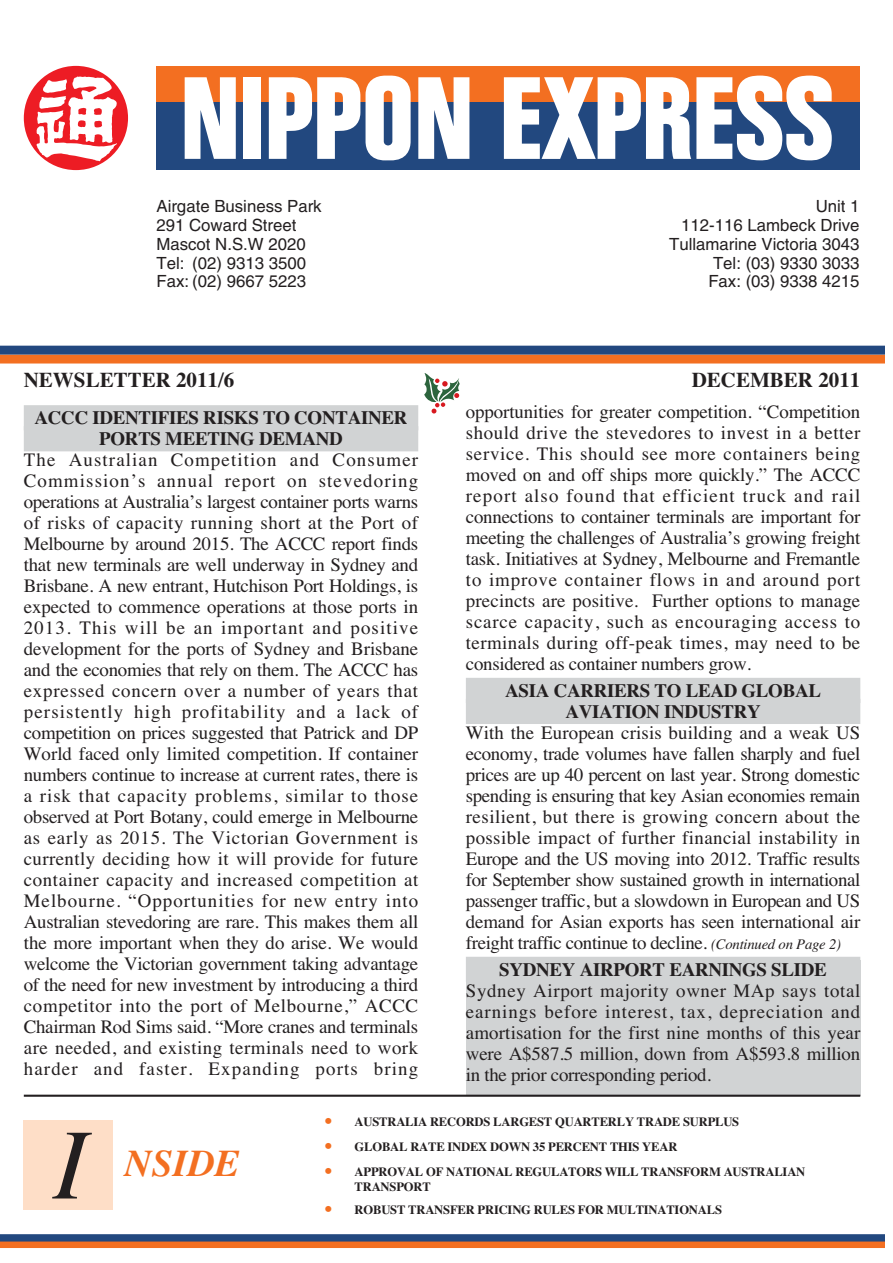
<style>
.page{position:relative;width:893px;height:1263px;background:#fff}
.page>*{position:absolute;margin:0;border:0;box-sizing:border-box;transform-origin:0 0}
.t1{font:italic 100.8px "Times";color:#231f20}
.t2{font:italic 700 37.8px "Times";color:#f36f21}
.t3{font:700 21px "Times";color:#231f20}
.t4{font:18.9px/21px "Times";letter-spacing:-.005em;color:#231f20;text-align:center}
.t5{font:18.9px "Times";letter-spacing:.02em;color:#231f20}
.t6{font:18.9px "Times";letter-spacing:.025em;color:#231f20}
.t7{font:700 18.9px "Times";letter-spacing:-.015em;color:#231f20}
.t8{font:16.8px "Helvetica";color:#231f20}
.t9{font:700 12.6px/14.5px "Times";letter-spacing:-.015em;color:#231f20}
.s1{font-weight:700}
.s2{font-style:italic;font-size:14.7px}
.s3{font-size:21px;color:#f36f21}
</style>
<div class="page">
<div style="left:466px;top:960px;width:394px;height:136px;background:#d1d3d4"></div>
<div style="left:0;top:1240px;width:884px;height:8px;background:#f36f21"></div>
<div style="left:0;top:355px;width:884px;height:9px;background:#f36f21"></div>
<div style="left:0;top:1234px;width:884px;height:8px;background:#22487f"></div>
<div style="left:24px;top:1120px;width:89px;height:89px;background:#fedec7"></div>
<div style="left:0;top:346px;width:884px;height:9px;background:#22487f"></div>
<div style="left:24px;top:405px;width:394px;height:25px;background:#d1d3d4"></div>
<div style="left:24px;top:426px;width:394px;height:25px;background:#d1d3d4"></div>
<div style="left:466px;top:678px;width:394px;height:25px;background:#d1d3d4"></div>
<div style="left:466px;top:699px;width:394px;height:25px;background:#d1d3d4"></div>
<div style="left:466px;top:957px;width:394px;height:25px;background:#d1d3d4"></div>
<hr style="left:24px;top:1095px;width:836px;height:2px;background:#231f20">
<svg style="left:424px;top:373px;width:36px;height:41px"></svg>
<div style="left:156px;top:101px;width:704px;height:69px;background:#22487f"></div>
<div style="left:156px;top:66px;width:704px;height:35px;background:#f36f21"></div>
<svg style="left:24px;top:66px;width:104px;height:104px"></svg>
<svg style="left:185px;top:77px;width:51px;height:82px"></svg>
<svg style="left:418px;top:77px;width:51px;height:82px"></svg>
<div style="left:243px;top:77px;width:18px;height:82px;background:#fff"></div>
<svg style="left:269px;top:75px;width:142px;height:86px"></svg>
<svg style="left:504px;top:76px;width:328px;height:84px"></svg>
<p class="t8" style="left:156px;top:200px;width:167px">Airgate Business Park</p>
<p class="t8" style="left:816px;top:200px;width:45px">Unit 1</p>
<p class="t8" style="left:156px;top:219px;width:142px">291 Coward Street</p>
<p class="t8" style="left:681px;top:219px;width:180px">112-116 Lambeck Drive</p>
<p class="t8" style="left:156px;top:238px;width:151px">Mascot N.S.W 2020</p>
<p class="t8" style="left:669px;top:238px;width:192px">Tullamarine Victoria 3043</p>
<p class="t8" style="left:156px;top:257px;width:151px">Tel: (02) 9313 3500</p>
<p class="t8" style="left:713px;top:257px;width:148px">Tel: (03) 9330 3033</p>
<p class="t8" style="left:156px;top:275px;width:151px">Fax: (02) 9667 5223</p>
<p class="t8" style="left:708px;top:275px;width:153px">Fax: (03) 9338 4215</p>
<p class="t3" style="left:24px;top:372px;width:212px">NEWSLETTER 2011/6</p>
<p class="t3" style="left:692px;top:372px;width:170px">DECEMBER 2011</p>
<p class="t4" style="left:24px;top:409px;width:396px"><span class="s1">ACCC IDENTIFIES RISKS TO CONTAINER PORTS MEETING DEMAND<br></span>The Australian Competition and Consumer Commission’s annual report on stevedoring operations at Australia’s largest container ports warns of risks of capacity running short at the Port of Melbourne by around 2015. The ACCC report finds that new terminals are well underway in Sydney and Brisbane. A new entrant, Hutchison Port Holdings, is expected to commence operations at those ports in 2013. This will be an important and positive development for the ports of Sydney and Brisbane and the economies that rely on them. The ACCC has expressed concern over a number of years that persistently high profitability and a lack of competition on prices suggested that Patrick and DP World faced only limited competition. If container numbers continue to increase at current rates, there is a risk that capacity problems, similar to those observed at Port Botany, could emerge in Melbourne as early as 2015. The Victorian Government is currently deciding how it will provide for future container capacity and increased competition at Melbourne. “Opportunities for new entry into Australian stevedoring are rare. This makes them all the more important when they do arise. We would welcome the Victorian government taking advantage of the need for new investment by introducing a third competitor into the port of Melbourne,” ACCC Chairman Rod Sims said. “More cranes and terminals are needed, and existing terminals need to work harder and faster. Expanding ports bring</p>
<p class="t4" style="left:466px;top:403px;width:396px;text-align:justify">opportunities for greater competition. “Competition should drive the stevedores to invest in a better service. This should see more containers being moved on and off ships more quickly.” The ACCC report also found that efficient truck and rail connections to container terminals are important for meeting the challenges of Australia’s growing freight task. Initiatives at Sydney, Melbourne and Fremantle to improve container flows in and around port precincts are positive. Further options to manage scarce capacity, such as encouraging access to terminals during off-peak times, may need to be considered as container numbers grow.</p>
<p class="t7" style="left:505px;top:684px;width:317px">ASIA CARRIERS TO LEAD GLOBAL</p>
<p class="t7" style="left:565px;top:705px;width:197px">AVIATION INDUSTRY</p>
<p class="t4" style="left:466px;top:724px;width:396px">With the European crisis building and a weak US</p>
<p class="t4" style="left:466px;top:745px;width:396px">economy, trade volumes have fallen sharply and fuel</p>
<p class="t4" style="left:466px;top:766px;width:396px">prices are up 40 percent on last year. Strong domestic</p>
<p class="t4" style="left:466px;top:787px;width:396px">spending is ensuring that key Asian economies remain</p>
<p class="t6" style="left:466px;top:810px;width:396px">resilient, but there is growing concern about the</p>
<p class="t5" style="left:466px;top:831px;width:396px">possible impact of further financial instability in</p>
<p class="t4" style="left:466px;top:850px;width:396px">Europe and the US moving into 2012. Traffic results</p>
<p class="t4" style="left:466px;top:871px;width:396px">for September show sustained growth in international</p>
<p class="t4" style="left:466px;top:892px;width:396px">passenger traffic, but a slowdown in European and US</p>
<p class="t4" style="left:466px;top:913px;width:396px">demand for Asian exports has seen international air</p>
<p class="t4" style="left:466px;top:934px;width:377px">freight traffic continue to decline. <span class="s2">(Continued on Page 2)</span></p>
<p class="t4" style="left:466px;top:961px;width:396px;text-align:left;text-indent:33px"><span class="s1">SYDNEY AIRPORT EARNINGS SLIDE </span>Sydney Airport majority owner MAp says total earnings before interest, tax, depreciation and amortisation for the first nine months of this year were A$587.5 million, down from A$593.8 million in the prior corresponding period.</p>
<p class="t1" style="left:53px;top:1128px;width:35px">I</p>
<p class="t2" style="left:124px;top:1149px;width:117px">NSIDE</p>
<p class="t9" style="left:325px;top:1116px;width:416px"><span class="s3">•</span> AUSTRALIA RECORDS LARGEST QUARTERLY TRADE SURPLUS</p>
<p class="t9" style="left:325px;top:1141px;width:354px"><span class="s3">•</span> GLOBAL RATE INDEX DOWN 35 PERCENT THIS YEAR</p>
<p class="t9" style="left:355px;top:1166px;width:452px;text-indent:-30px"><span class="s3">•</span> APPROVAL OF NATIONAL REGULATORS WILL TRANSFORM AUSTRALIAN<br>TRANSPORT</p>
<p class="t9" style="left:325px;top:1204px;width:399px"><span class="s3">•</span> ROBUST TRANSFER PRICING RULES FOR MULTINATIONALS</p>
</div>
